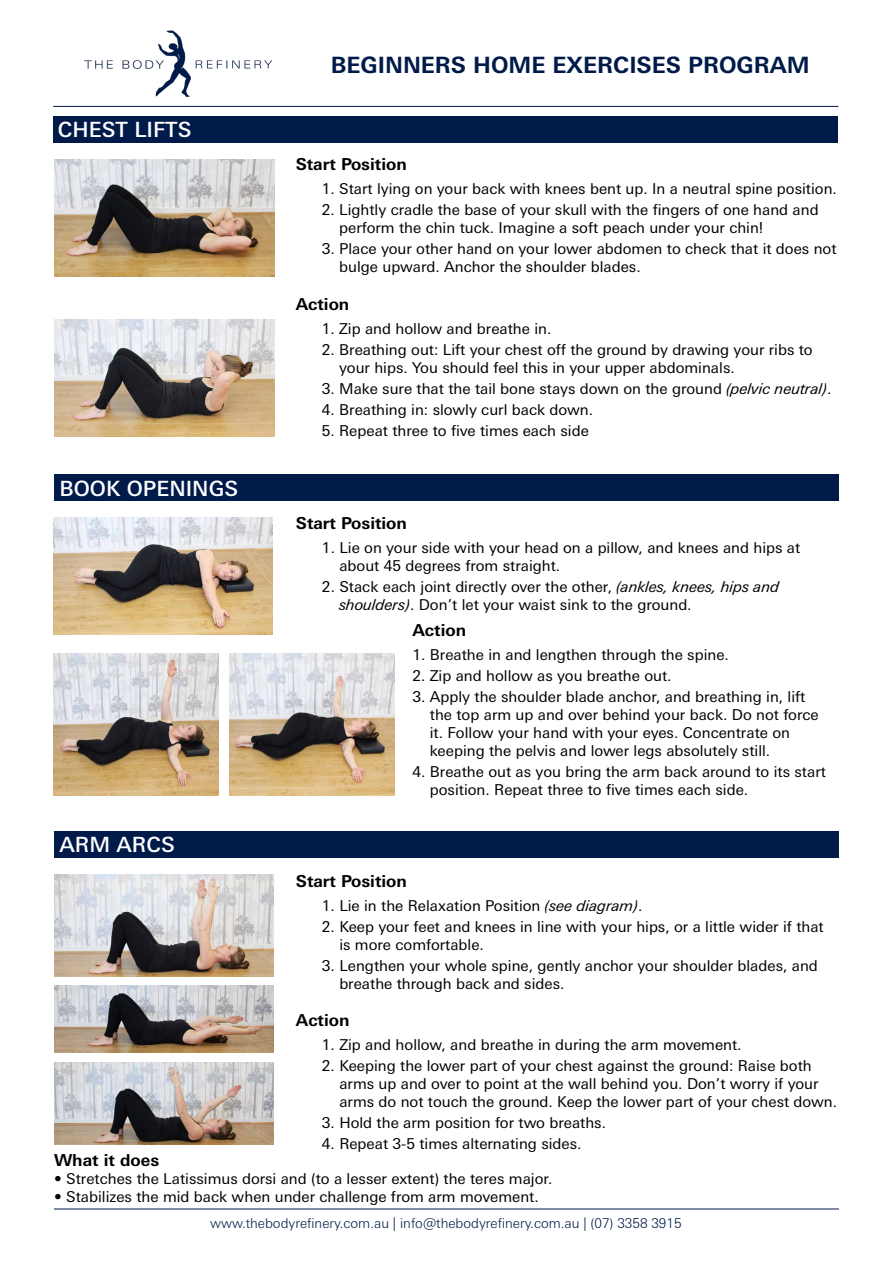
<style>
.page{position:relative;width:893px;height:1263px;background:#fff}
.page>*{position:absolute;margin:0;border:0;box-sizing:border-box;transform-origin:0 0}
.t1{font:700 22.5px "LT Univers";color:#001a49}
.t2{font:500 21px "LT Univers";color:#fff}
.t3{font:700 16.5px "LT Univers";color:#000}
.t4{font:15px/18px "LT Univers";color:#000}
.t5{font:300 13.5px "LT Univers";color:#001a49}
.s1{font-style:italic}
</style>
<div class="page">
<hr style="left:54px;top:1208px;width:785px;height:1px;background:#001a49">
<div style="left:54px;top:831px;width:784px;height:26px;background:#001a49"></div>
<div style="left:55px;top:474px;width:784px;height:27px;background:#001a49"></div>
<div style="left:53px;top:116px;width:785px;height:26px;background:#001a49"></div>
<img style="left:54px;top:159px;width:220px;height:117px">
<img style="left:54px;top:320px;width:220px;height:117px">
<img style="left:84px;top:30px;width:189px;height:67px">
<hr style="left:53px;top:106px;width:785px;height:1px;background:#001a49">
<img style="left:53px;top:518px;width:220px;height:117px">
<img style="left:53px;top:653px;width:165px;height:143px">
<img style="left:230px;top:653px;width:165px;height:143px">
<img style="left:54px;top:874px;width:220px;height:103px">
<img style="left:54px;top:986px;width:220px;height:66px">
<img style="left:54px;top:1062px;width:220px;height:82px">
<h2 class="t2" style="left:58px;top:117px;width:135px">CHEST LIFTS</h2>
<h2 class="t2" style="left:59px;top:476px;width:180px">BOOK OPENINGS</h2>
<h2 class="t2" style="left:59px;top:832px;width:117px">ARM ARCS</h2>
<h1 class="t1" style="left:331px;top:52px;width:481px">BEGINNERS HOME EXERCISES PROGRAM</h1>
<p class="t3" style="left:296px;top:154px;width:113px">Start Position</p>
<p class="t4" style="left:322px;top:180px;width:517px">1. Start lying on your back with knees bent up. In a neutral spine position.</p>
<p class="t4" style="left:339px;top:201px;width:481px;text-indent:-17px">2. Lightly cradle the base of your skull with the fingers of one hand and perform the chin tuck. Imagine a soft peach under your chin!</p>
<p class="t4" style="left:339px;top:240px;width:499px;text-indent:-17px">3. Place your other hand on your lower abdomen to check that it does not bulge upward. Anchor the shoulder blades.</p>
<p class="t3" style="left:296px;top:294px;width:55px">Action</p>
<p class="t4" style="left:322px;top:320px;width:231px">1. Zip and hollow and breathe in.</p>
<p class="t4" style="left:339px;top:341px;width:475px;text-indent:-17px">2. Breathing out: Lift your chest off the ground by drawing your ribs to your hips. You should feel this in your upper abdominals.</p>
<p class="t4" style="left:322px;top:380px;width:511px">3. Make sure that the tail bone stays down on the ground <span class="s1">(pelvic neutral)</span>.</p>
<p class="t4" style="left:322px;top:401px;width:273px">4. Breathing in: slowly curl back down.</p>
<p class="t4" style="left:322px;top:422px;width:269px">5. Repeat three to five times each side</p>
<p class="t3" style="left:296px;top:513px;width:113px">Start Position</p>
<p class="t4" style="left:339px;top:538px;width:462px;text-indent:-17px">1. Lie on your side with your head on a pillow, and knees and hips at about 45 degrees from straight.</p>
<p class="t4" style="left:339px;top:577px;width:441px;text-indent:-17px">2. Stack each joint directly over the other, <span class="s1">(ankles, knees, hips and shoulders)</span>. Don’t let your waist sink to the ground.</p>
<p class="t3" style="left:412px;top:620px;width:55px">Action</p>
<p class="t4" style="left:412px;top:645px;width:318px">1. Breathe in and lengthen through the spine.</p>
<p class="t4" style="left:412px;top:666px;width:261px">2. Zip and hollow as you breathe out.</p>
<p class="t4" style="left:430px;top:687px;width:390px;text-indent:-17px">3. Apply the shoulder blade anchor, and breathing in, lift the top arm up and over behind your back. Do not force it. Follow your hand with your eyes. Concentrate on keeping the pelvis and lower legs absolutely still.</p>
<p class="t4" style="left:430px;top:762px;width:398px;text-indent:-17px">4. Breathe out as you bring the arm back around to its start position. Repeat three to five times each side.</p>
<p class="t3" style="left:296px;top:871px;width:113px">Start Position</p>
<p class="t4" style="left:322px;top:896px;width:322px">1. Lie in the Relaxation Position <span class="s1">(see diagram)</span>.</p>
<p class="t4" style="left:339px;top:917px;width:486px;text-indent:-17px">2. Keep your feet and knees in line with your hips, or a little wider if that is more comfortable.</p>
<p class="t4" style="left:339px;top:956px;width:480px;text-indent:-17px">3. Lengthen your whole spine, gently anchor your shoulder blades, and breathe through back and sides.</p>
<p class="t3" style="left:296px;top:1011px;width:55px">Action</p>
<p class="t4" style="left:322px;top:1036px;width:421px">1. Zip and hollow, and breathe in during the arm movement.</p>
<p class="t4" style="left:339px;top:1057px;width:499px;text-indent:-17px">2. Keeping the lower part of your chest against the ground: Raise both arms up and over to point at the wall behind you. Don’t worry if your arms do not touch the ground. Keep the lower part of your chest down.</p>
<p class="t4" style="left:322px;top:1114px;width:286px">3. Hold the arm position for two breaths.</p>
<p class="t4" style="left:322px;top:1135px;width:261px">4. Repeat 3-5 times alternating sides.</p>
<p class="t3" style="left:54px;top:1150px;width:107px">What it does</p>
<p class="t4" style="left:54px;top:1170px;width:500px">• Stretches the Latissimus dorsi and (to a lesser extent) the teres major.</p>
<p class="t4" style="left:54px;top:1188px;width:486px">• Stabilizes the mid back when under challenge from arm movement.</p>
<p class="t5" style="left:210px;top:1215px;width:473px">www.thebodyrefinery.com.au | info@thebodyrefinery.com.au | (07) 3358 3915</p>
</div>
